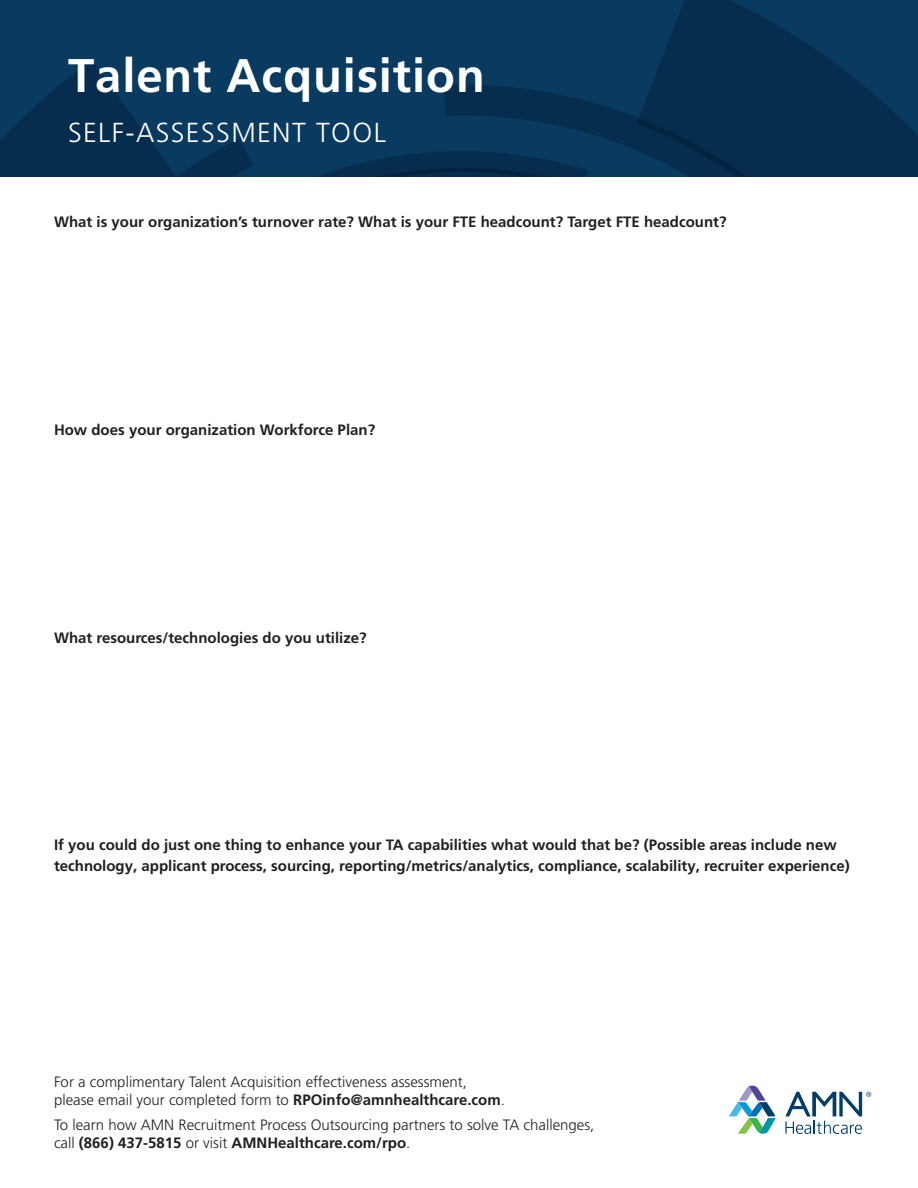
<style>
.page{position:relative;width:918px;height:1188px;background:#fff}
.page>*{position:absolute;margin:0;border:0;box-sizing:border-box;transform-origin:0 0}
.t1{font:700 47.1px "Frutiger";letter-spacing:.02em;color:#fff}
.t2{font:300 27.45px "Frutiger LT Pro";letter-spacing:.05em;color:#fff}
.t3{font:700 15px/21px "Frutiger LT Pro";color:#231f20}
.t4{font:300 15px/18px "Frutiger LT Pro";color:#231f20}
.s1{font-weight:700}
</style>
<div class="page">
<svg style="left:0;top:0;width:918px;height:177px;background:#073558"></svg>
<svg style="left:729px;top:1086px;width:46px;height:48px"></svg>
<svg style="left:785px;top:1092px;width:86px;height:42px"></svg>
<h1 class="t1" style="left:68px;top:48px;width:418px">Talent Acquisition</h1>
<h2 class="t2" style="left:68px;top:117px;width:319px">SELF-ASSESSMENT TOOL</h2>
<p class="t3" style="left:54px;top:212px;width:674px">What is your organization’s turnover rate? What is your FTE headcount? Target FTE headcount?</p>
<p class="t3" style="left:54px;top:419px;width:323px">How does your organization Workforce Plan?</p>
<p class="t3" style="left:54px;top:627px;width:314px">What resources/technologies do you utilize?</p>
<p class="t3" style="left:54px;top:835px;width:797px">If you could do just one thing to enhance your TA capabilities what would that be? (Possible areas include new technology, applicant process, sourcing, reporting/metrics/analytics, compliance, scalability, recruiter experience)</p>
<p class="t4" style="left:54px;top:1073px;width:452px">For a complimentary Talent Acquisition effectiveness assessment, please email your completed form to <span class="s1">RPOinfo@amnhealthcare.com</span>.</p>
<p class="t4" style="left:54px;top:1116px;width:542px">To learn how AMN Recruitment Process Outsourcing partners to solve TA challenges, call <span class="s1">(866) 437-5815</span> or visit <span class="s1">AMNHealthcare.com/rpo</span>.</p>
</div>
